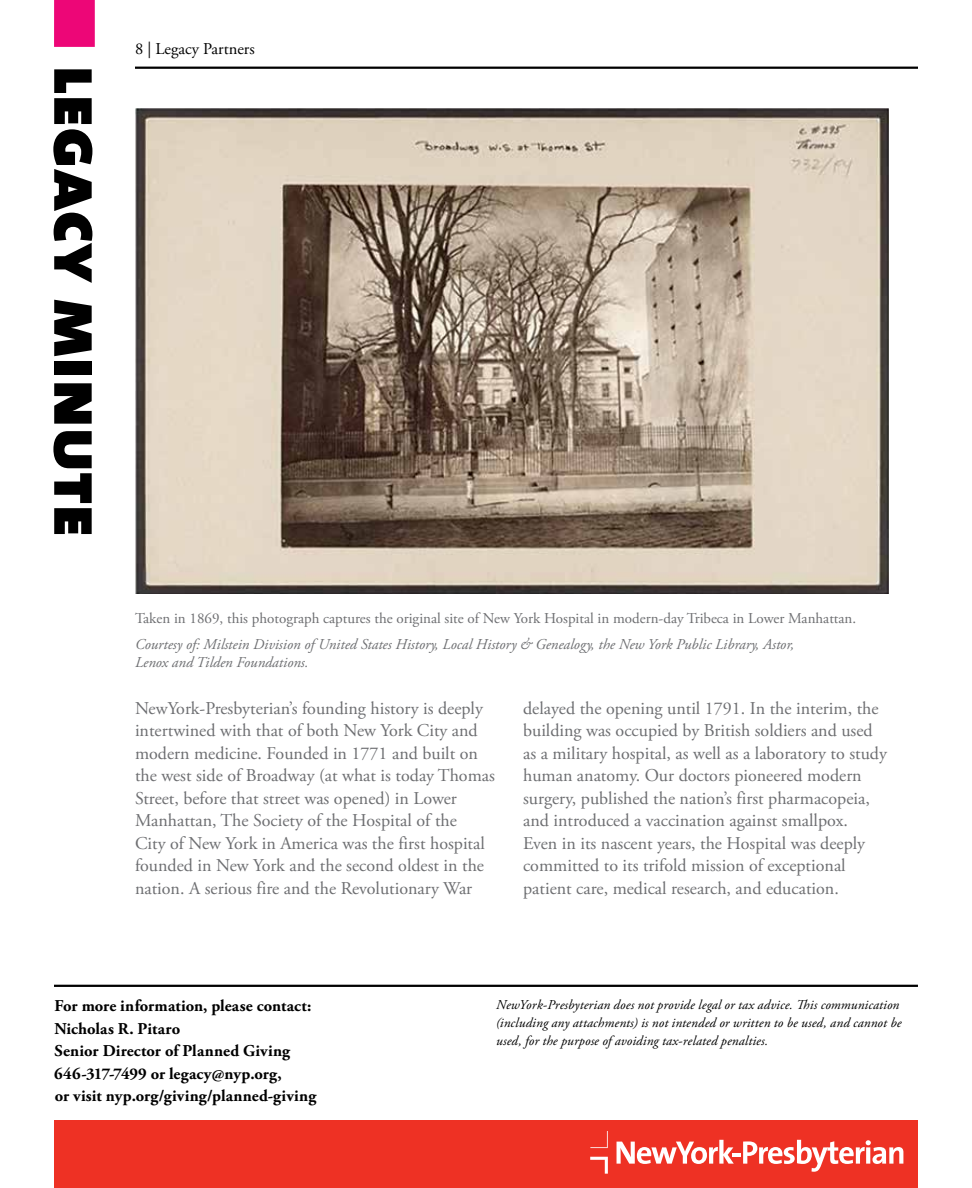
<style>
.page{position:relative;width:972px;height:1188px;background:#fff}
.page>*{position:absolute;margin:0;border:0;box-sizing:border-box;transform-origin:0 0}
.t1{font:72px "The Sans Black Caps";color:#000}
.t2{font:18px/22.5px "Adobe Garamond Pro";color:#6d6e71}
.t3{font:700 16.5px/22.5px "Adobe Garamond Pro";letter-spacing:.005em;color:#000}
.t4{font:16.5px "Adobe Garamond Pro";color:#000}
.t5{font:italic 15px/18px "Adobe Garamond Pro";color:#6d6e71}
.t6{font:15px "Adobe Garamond Pro";color:#6d6e71}
.t7{font:italic 13.5px/18px "Adobe Garamond Pro";letter-spacing:.01em;color:#000}
</style>
<div class="page">
<div style="left:54px;top:1120px;width:864px;height:68px;background:#ee3124"></div>
<svg style="left:617px;top:1140px;width:286px;height:32px"></svg>
<svg style="left:590px;top:1157px;width:18px;height:17px"></svg>
<svg style="left:590px;top:1131px;width:18px;height:17px"></svg>
<hr style="left:135px;top:67px;width:783px;height:2px;background:#000">
<hr style="left:54px;top:985px;width:864px;height:2px;background:#000">
<div style="left:54px;top:0;width:41px;height:47px;background:#ed0677"></div>
<img style="left:135px;top:108px;width:754px;height:486px">
<h1 class="t1" style="left:140px;top:66px;width:474px;rotate:90deg">legacy minute</h1>
<p class="t4" style="left:135px;top:39px;width:121px">8 | Legacy Partners</p>
<p class="t6" style="left:135px;top:610px;width:723px">Taken in 1869, this photograph captures the original site of New York Hospital in modern-day Tribeca in Lower Manhattan.</p>
<p class="t5" style="left:135px;top:636px;width:661px">Courtesy of: Milstein Division of United States History, Local History &amp; Genealogy, the New York Public Library, Astor,<br>Lenox and Tilden Foundations.</p>
<p class="t2" style="left:523px;top:698px;width:365px">delayed the opening until 1791. In the interim, the building was occupied by British soldiers and used as a military hospital, as well as a laboratory to study human anatomy. Our doctors pioneered modern surgery, published the nation’s first pharmacopeia, and introduced a vaccination against smallpox.<br>Even in its nascent years, the Hospital was deeply committed to its trifold mission of exceptional patient care, medical research, and education.</p>
<p class="t2" style="left:135px;top:698px;width:361px">NewYork-Presbyterian’s founding history is deeply intertwined with that of both New York City and modern medicine. Founded in 1771 and built on the west side of Broadway (at what is today Thomas Street, before that street was opened) in Lower Manhattan, The Society of the Hospital of the<br>City of New York in America was the first hospital founded in New York and the second oldest in the nation. A serious fire and the Revolutionary War</p>
<p class="t3" style="left:54px;top:995px;width:264px">For more information, please contact:<br>Nicholas R. Pitaro<br>Senior Director of Planned Giving 646-317-7499 or legacy@nyp.org,<br>or visit nyp.org/giving/planned-giving</p>
<p class="t7" style="left:496px;top:996px;width:407px">NewYork-Presbyterian does not provide legal or tax advice. This communication (including any attachments) is not intended or written to be used, and cannot be used, for the purpose of avoiding tax-related penalties.</p>
</div>
